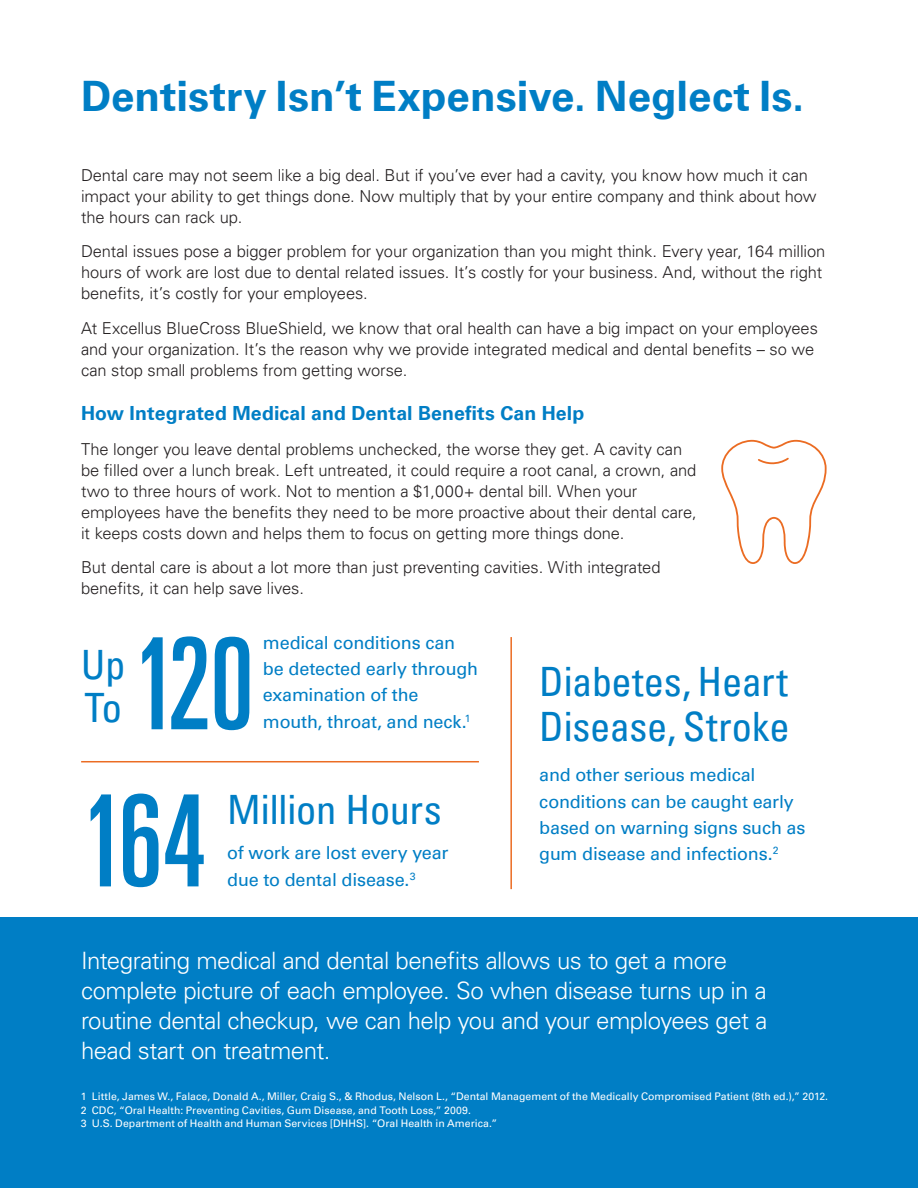
<style>
.page{position:relative;width:918px;height:1188px;background:#fff}
.page>*{position:absolute;margin:0;border:0;box-sizing:border-box;transform-origin:0 0}
.t1{font:127.35px "Univers LT Pro Ult Cond";letter-spacing:-.03em;color:#007ec5;scale:.92 1}
.t2{font:700 42px "Univers LT Pro 65";letter-spacing:.005em;color:#007ec5}
.t3{font:condensed 40.5px/45px "Univers LT Pro";letter-spacing:-.005em;color:#007ec5}
.callout{font:300 24px/30px "Univers LT Pro 45";letter-spacing:-.02em;color:#fff}
.Body_Copy{font:700 19.5px "Univers LT Pro 65";letter-spacing:.005em;color:#007ec5}
.Body_Copy-2{font:18px/26.1px "Univers LT Pro 55 Roman";letter-spacing:-.01em;color:#007ec5}
.Body_Copy-3{font:300 16.5px/21px "Univers LT Pro 45";letter-spacing:-.005em;color:#231f20}
.Body_Copy_Bold_Black{font:300 16.5px/21px "Univers LT Pro 45";letter-spacing:-.005em;color:#231f20}
.legals{font:10.5px "Univers LT Pro 55 Roman";letter-spacing:.005em;color:#fff}
</style>
<div class="page">
<div style="left:0;top:917px;width:918px;height:271px;background:#007ec5"></div>
<hr style="left:510px;top:637px;width:2px;height:252px;background:#eb6c23">
<hr style="left:81px;top:761px;width:398px;height:1px;background:#eb6c23">
<svg style="left:721px;top:440px;width:106px;height:124px"></svg>
<p class="t2" style="left:81px;top:67px;width:725px">Dentistry Isn’t Expensive. Neglect Is.</p>
<p class="Body_Copy-3" style="left:81px;top:164px;width:737px">Dental care may not seem like a big deal. But if you’ve ever had a cavity, you know how much it can impact your ability to get things done. Now multiply that by your entire company and think about how the hours can rack up.</p>
<p class="Body_Copy-3" style="left:81px;top:240px;width:746px">Dental issues pose a bigger problem for your organization than you might think. Every year, 164 million hours of work are lost due to dental related issues. It’s costly for your business. And, without the right benefits, it’s costly for your employees.</p>
<p class="Body_Copy-3" style="left:81px;top:317px;width:738px">At Excellus BlueCross BlueShield, we know that oral health can have a big impact on your employees and your organization. It’s the reason why we provide integrated medical and dental benefits – so we can stop small problems from getting worse.</p>
<p class="Body_Copy" style="left:81px;top:399px;width:505px">How Integrated Medical and Dental Benefits Can Help</p>
<p class="Body_Copy-3" style="left:81px;top:438px;width:617px">The longer you leave dental problems unchecked, the worse they get. A cavity can be filled over a lunch break. Left untreated, it could require a root canal, a crown, and two to three hours of work. Not to mention a $1,000+ dental bill. When your employees have the benefits they need to be more proactive about their dental care, it keeps costs down and helps them to focus on getting more things done.</p>
<p class="Body_Copy_Bold_Black" style="left:81px;top:556px;width:581px">But dental care is about a lot more than just preventing cavities. With integrated benefits, it can help save lives.</p>
<p class="t3" style="left:81px;top:641px;width:46px;line-height:43.5px">Up<br>To</p>
<p class="t1" style="left:133px;top:596px;width:133px">120</p>
<p class="Body_Copy-2" style="left:263px;top:629px;width:217px">medical conditions can be detected early through examination of the mouth, throat, and neck.<sup>1</sup></p>
<p class="t1" style="left:81px;top:753px;width:138px">164</p>
<p class="t3" style="left:227px;top:786px;width:216px">Million Hours</p>
<p class="Body_Copy-2" style="left:227px;top:839px;width:223px">of work are lost every year due to dental disease.<sup>3</sup></p>
<p class="t3" style="left:539px;top:658px;width:252px">Diabetes, Heart<br>Disease, Stroke</p>
<p class="Body_Copy-2" style="left:539px;top:761px;width:268px">and other serious medical conditions can be caught early based on warning signs such as gum disease and infections.<sup>2</sup></p>
<p class="callout" style="left:81px;top:945px;width:688px">Integrating medical and dental benefits allows us to get a more complete picture of each employee. So when disease turns up in a routine dental checkup, we can help you and your employees get a head start on treatment.</p>
<p class="legals" style="left:81px;top:1089px;width:749px">1 Little, James W., Falace, Donald A., Miller, Craig S., &amp; Rhodus, Nelson L., “Dental Management of the Medically Compromised Patient (8th ed.),” 2012.</p>
<p class="legals" style="left:81px;top:1103px;width:392px">2 CDC, “Oral Health: Preventing Cavities, Gum Disease, and Tooth Loss,” 2009.</p>
<p class="legals" style="left:81px;top:1116px;width:418px">3 U.S. Department of Health and Human Services [DHHS]. “Oral Health in America.”</p>
</div>
